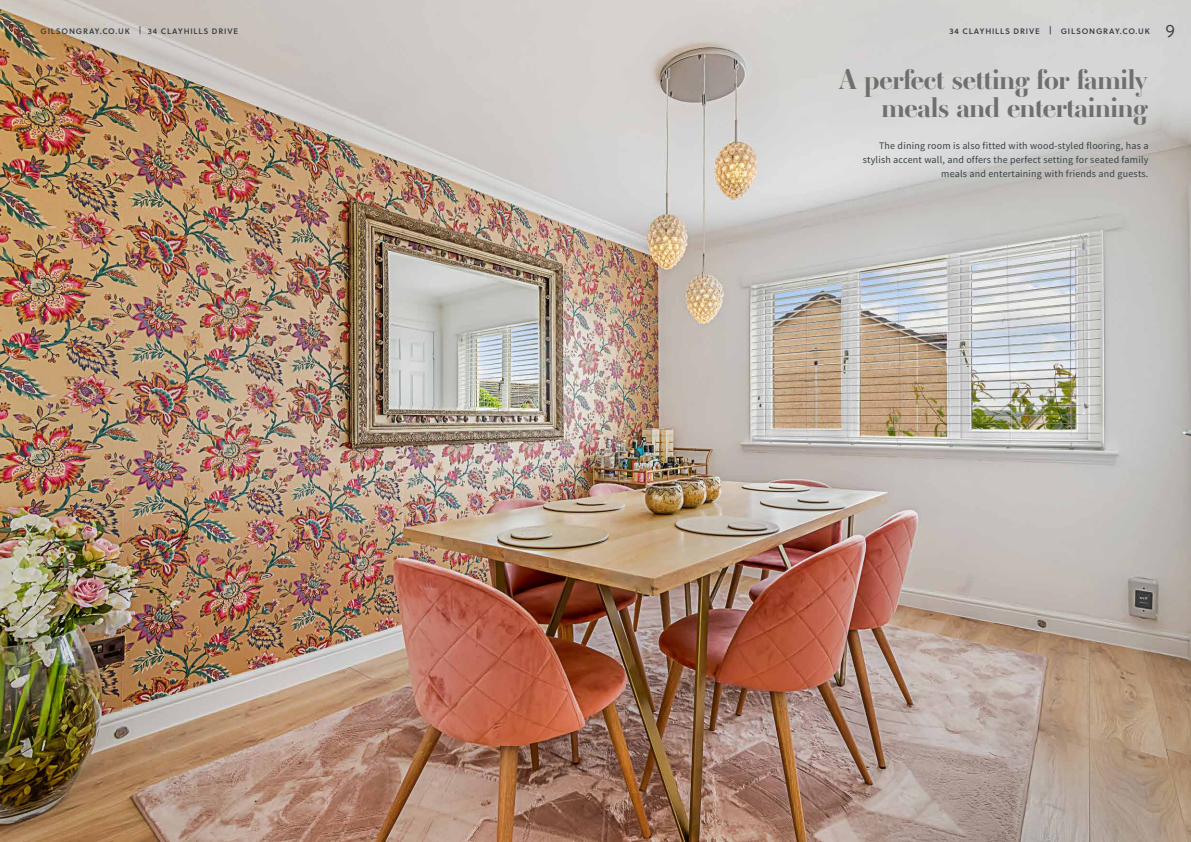
<style>
.page{position:relative;width:1191px;height:842px;background:#fff}
.page>*{position:absolute;margin:0;border:0;box-sizing:border-box;transform-origin:0 0}
.t1{font:700 28px/28px "Ambroise Std";letter-spacing:-.01em;color:#706f6f;text-align:right}
.t2{font:18px "Soleil Lt";color:#384044}
.t3{font:10px/14px "Source Sans Pro";letter-spacing:.02em;color:#384044;text-align:right}
.t4{font:8px "Soleil Sb";letter-spacing:.1em;color:#384044}
.s1{font-family:"Soleil Bk"}
</style>
<div class="page">
<img style="left:0;top:0;width:1191px;height:842px">
<h2 class="t2" style="left:16px;top:18px;width:11px">8</h2>
<p class="t4" style="left:41px;top:25px;width:199px">GILSONGRAY.CO.UK <span class="s1">|</span> 34 CLAYHILLS DRIVE</p>
<p class="t4" style="left:949px;top:25px;width:202px">34 CLAYHILLS DRIVE | GILSONGRAY.CO.UK</p>
<h2 class="t2" style="left:1165px;top:18px;width:11px">9</h2>
<h1 class="t1" style="left:838px;top:65px;width:311px">A perfect setting for family meals and entertaining</h1>
<p class="t3" style="left:862px;top:139px;width:287px">The dining room is also fitted with wood-styled flooring, has a stylish accent wall, and offers the perfect setting for seated family meals and entertaining with friends and guests.</p>
</div>
